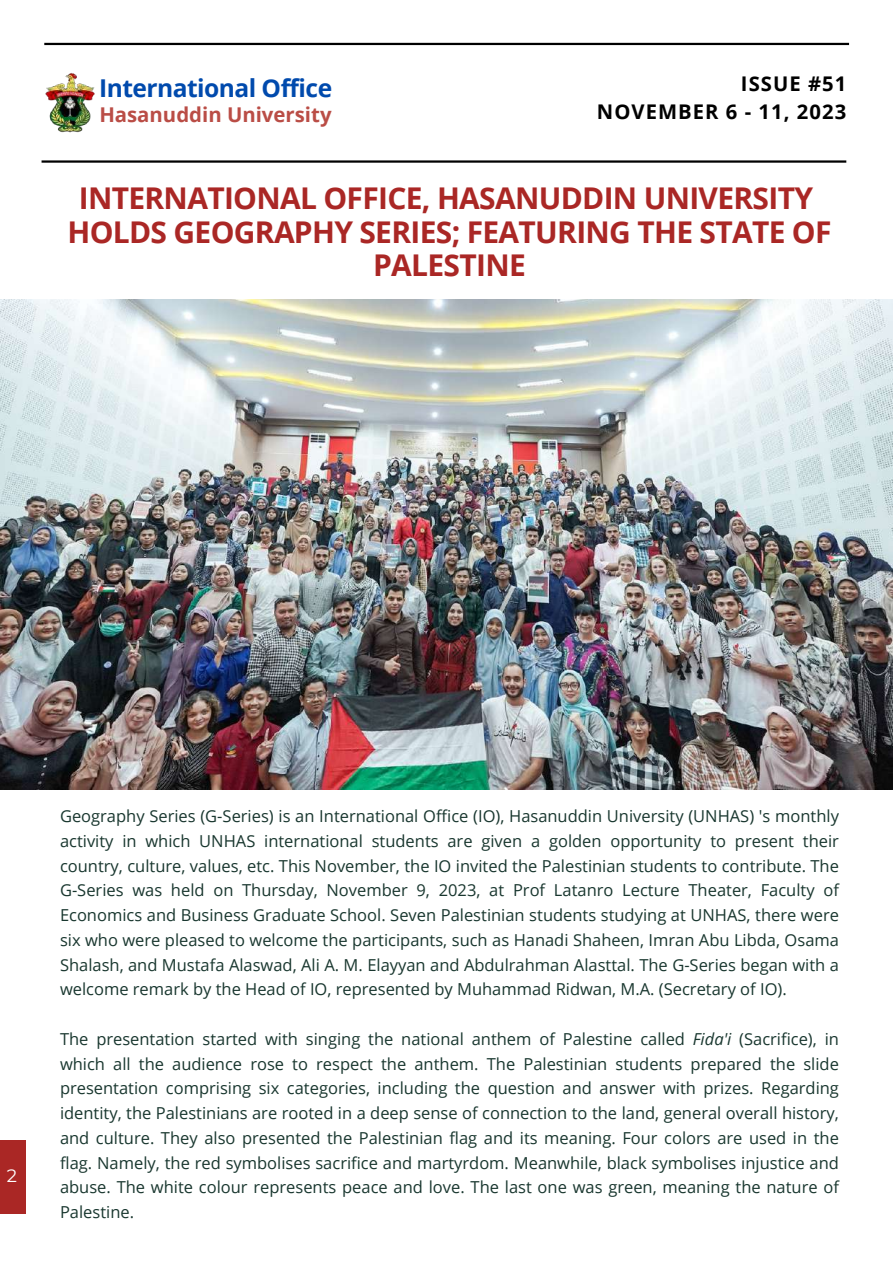
<style>
.page{position:relative;width:893px;height:1264px;background:#fff}
.page>*{position:absolute;margin:0;border:0;box-sizing:border-box;transform-origin:0 0}
.t1{font:700 30px/33.8px "Open Sans";letter-spacing:-.025em;color:#aa2725;text-align:center}
.t2{font:700 24.6px "Open Sans";letter-spacing:-.02em;color:#004aad}
.t3{font:700 20.4px "Open Sans";color:#ba4d46}
.t4{font:700 20.25px/28px "Open Sans";letter-spacing:.05em;color:#000;text-align:right}
.t5{font:18px "Montserrat";color:#fff}
.t6{font:16.5px/24.8px "Open Sans";color:#19372f;text-align:justify}
.s1{font-style:italic}
</style>
<div class="page">
<div style="left:0;top:1140px;width:25px;height:73px;background:#aa2725"></div>
<img style="left:45px;top:73px;width:50px;height:60px">
<hr style="left:44px;top:43px;width:805px;height:2px;background:#000">
<hr style="left:42px;top:160px;width:804px;height:3px;background:#000">
<img style="left:0;top:299px;width:892px;height:490px">
<h2 class="t2" style="left:99px;top:71px;width:234px">International Office</h2>
<p class="t3" style="left:99px;top:100px;width:234px">Hasanuddin University</p>
<p class="t4" style="left:597px;top:69px;width:251px">ISSUE #51<br>NOVEMBER 6 - 11, 2023</p>
<h1 class="t1" style="left:67px;top:180px;width:765px">INTERNATIONAL OFFICE, HASANUDDIN UNIVERSITY<br>HOLDS GEOGRAPHY SERIES; FEATURING THE STATE OF<br>PALESTINE</h1>
<p class="t5" style="left:7px;top:1164px;width:12px">2</p>
<p class="t6" style="left:60px;top:803px;width:780px">Geography Series (G-Series) is an International Office (IO), Hasanuddin University (UNHAS) 's monthly activity in which UNHAS international students are given a golden opportunity to present their country, culture, values, etc. This November, the IO invited the Palestinian students to contribute. The G-Series was held on Thursday, November 9, 2023, at Prof Latanro Lecture Theater, Faculty of Economics and Business Graduate School. Seven Palestinian students studying at UNHAS, there were six who were pleased to welcome the participants, such as Hanadi Shaheen, Imran Abu Libda, Osama Shalash, and Mustafa Alaswad, Ali A. M. Elayyan and Abdulrahman Alasttal. The G-Series began with a welcome remark by the Head of IO, represented by Muhammad Ridwan, M.A. (Secretary of IO).</p>
<p class="t6" style="left:60px;top:1026px;width:780px">The presentation started with singing the national anthem of Palestine called <span class="s1">Fida'i</span> (Sacrifice), in which all the audience rose to respect the anthem. The Palestinian students prepared the slide presentation comprising six categories, including the question and answer with prizes. Regarding identity, the Palestinians are rooted in a deep sense of connection to the land, general overall history, and culture. They also presented the Palestinian flag and its meaning. Four colors are used in the flag. Namely, the red symbolises sacrifice and martyrdom. Meanwhile, black symbolises injustice and abuse. The white colour represents peace and love. The last one was green, meaning the nature of Palestine.</p>
</div>
